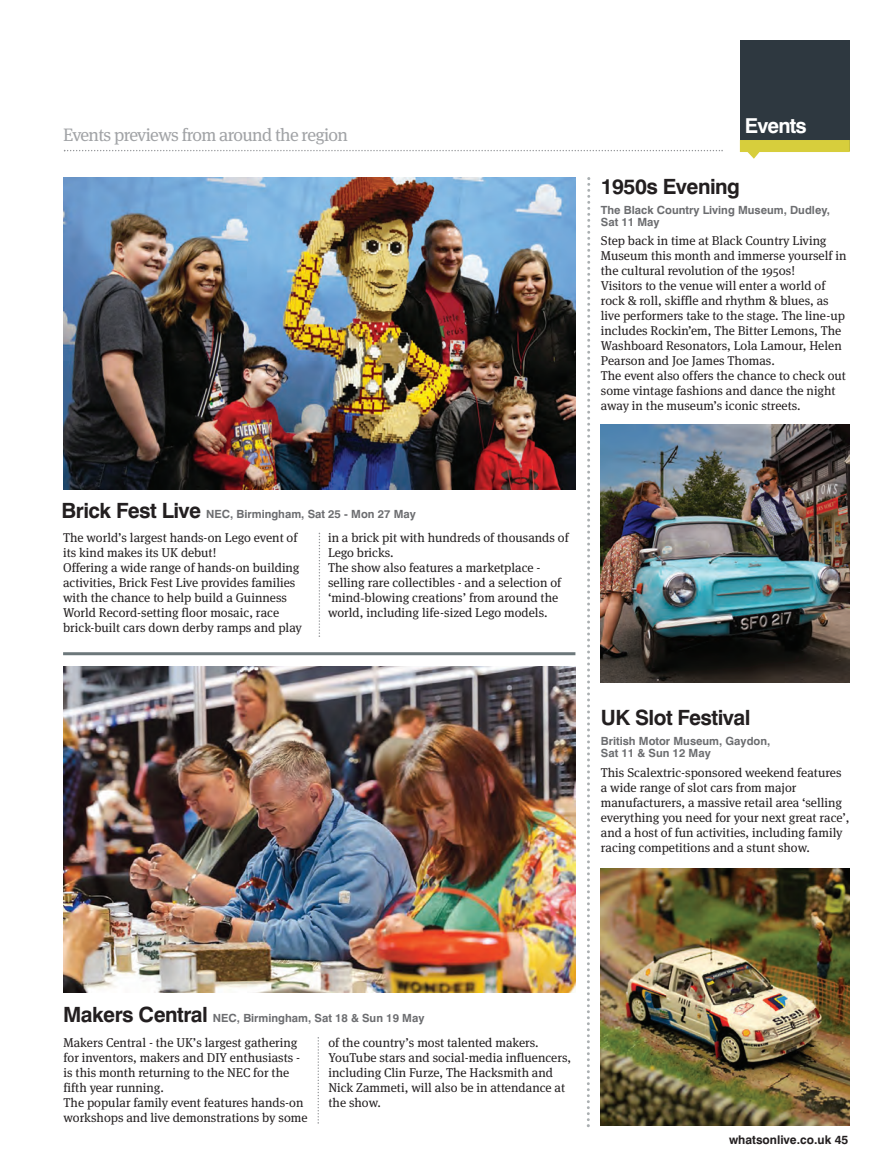
<style>
.page{position:relative;width:893px;height:1166px;background:#fff}
.page>*{position:absolute;margin:0;border:0;box-sizing:border-box;transform-origin:0 0}
.t1{font:700 21px "Swiss 721 BT";letter-spacing:-.025em;color:#231f20}
.t2{font:700 20.55px "Swiss 721 BT";letter-spacing:-.04em;color:#fff}
.t3{font:18px "Meta Serif";letter-spacing:-.035em;color:#a1a3a6}
.t4{font:12.75px/15px "Meta Serif";color:#231f20}
.t5{font:12.75px/15px "Meta Serif Tf";color:#231f20}
.t6{font:700 12px "Swiss 721 BT";color:#231f20}
.t7{font:700 11.25px/12px "Swiss 721 BT";color:#6c6d70}
.s1{font-size:21px;color:#231f20}
.s2{font-family:"STIX General"}
</style>
<div class="page">
<svg style="left:64px;top:150px;width:659px;height:1px"></svg>
<div style="left:740px;top:41px;width:110px;height:109px;background:#2e3840"></div>
<svg style="left:747px;top:152px;width:13px;height:7px"></svg>
<div style="left:740px;top:140px;width:110px;height:12px;background:#d7ce3c"></div>
<hr style="left:63px;top:652px;width:512px;height:3px;background:#6c777a">
<img style="left:63px;top:177px;width:512px;height:312px">
<svg style="left:319px;top:532px;width:1px;height:104px"></svg>
<svg style="left:586px;top:177px;width:5px;height:951px"></svg>
<img style="left:63px;top:666px;width:512px;height:326px">
<svg style="left:317px;top:1037px;width:2px;height:86px"></svg>
<img style="left:600px;top:868px;width:249px;height:257px">
<img style="left:601px;top:424px;width:249px;height:258px">
<p class="t3" style="left:63px;top:128px;width:286px">Events previews from around the region</p>
<p class="t2" style="left:745px;top:117px;width:63px">Events</p>
<p class="t1" style="left:601px;top:178px;width:141px">1950s Evening</p>
<p class="t7" style="left:601px;top:205px;width:230px">The Black Country Living Museum, Dudley,<br>Sat 11 May</p>
<p class="t4" style="left:601px;top:234px;width:247px">Step back in time at Black Country Living Museum this month and immerse yourself in the cultural revolution of the 1950s!<br>Visitors to the venue will enter a world of rock &amp; roll, skiffle and rhythm &amp; blues, as live performers take to the stage. The line-up includes Rockin’em, The Bitter Lemons, The Washboard Resonators, Lola Lamour, Helen Pearson and Joe James Thomas.<br>The event also offers the chance to check out some vintage fashions and dance the night away in the museum’s iconic streets.</p>
<p class="t7" style="left:62px;top:509px;width:356px"><span class="s1">Brick Fest Live</span> NEC, Birmingham, Sat 25 - Mon 27 May</p>
<p class="t4" style="left:63px;top:530px;width:240px">The world’s largest hands-on Lego event of its kind makes its UK debut!<br>Offering a wide range of hands-on building activities, Brick Fest Live provides families with the chance to help build a Guinness World Record-setting floor mosaic, race brick-built cars down derby ramps and play</p>
<p class="t4" style="left:328px;top:530px;width:242px">in a brick pit with hundreds of thousands of Lego bricks.<br>The show also features a marketplace - selling rare collectibles - and a selection of ‘mind<span class="s2">‐</span>blowing creations’ from around the world, including life-sized Lego models.</p>
<p class="t1" style="left:601px;top:709px;width:151px">UK Slot Festival</p>
<p class="t7" style="left:601px;top:736px;width:171px">British Motor Museum, Gaydon,<br>Sat 11 &amp; Sun 12 May</p>
<p class="t4" style="left:601px;top:765px;width:250px">This Scalextric-sponsored weekend features a wide range of slot cars from major manufacturers, a massive retail area ‘selling everything you need for your next great race’, and a host of fun activities, including family racing competitions and a stunt show.</p>
<p class="t7" style="left:63px;top:1012px;width:363px"><span class="s1">Makers Central</span> NEC, Birmingham, Sat 18 &amp; Sun 19 May</p>
<p class="t5" style="left:64px;top:1035px;width:245px">Makers Central - the UK’s largest gathering for inventors, makers and DIY enthusiasts - is this month returning to the NEC for the fifth year running.<br>The popular family event features hands-on workshops and live demonstrations by some</p>
<p class="t5" style="left:328px;top:1035px;width:244px">of the country’s most talented makers.<br>YouTube stars and social-media influencers, including Clin Furze, The Hacksmith and Nick Zammeti, will also be in attendance at the show.</p>
<p class="t6" style="left:729px;top:1134px;width:121px">whatsonlive.co.uk 45</p>
</div>
